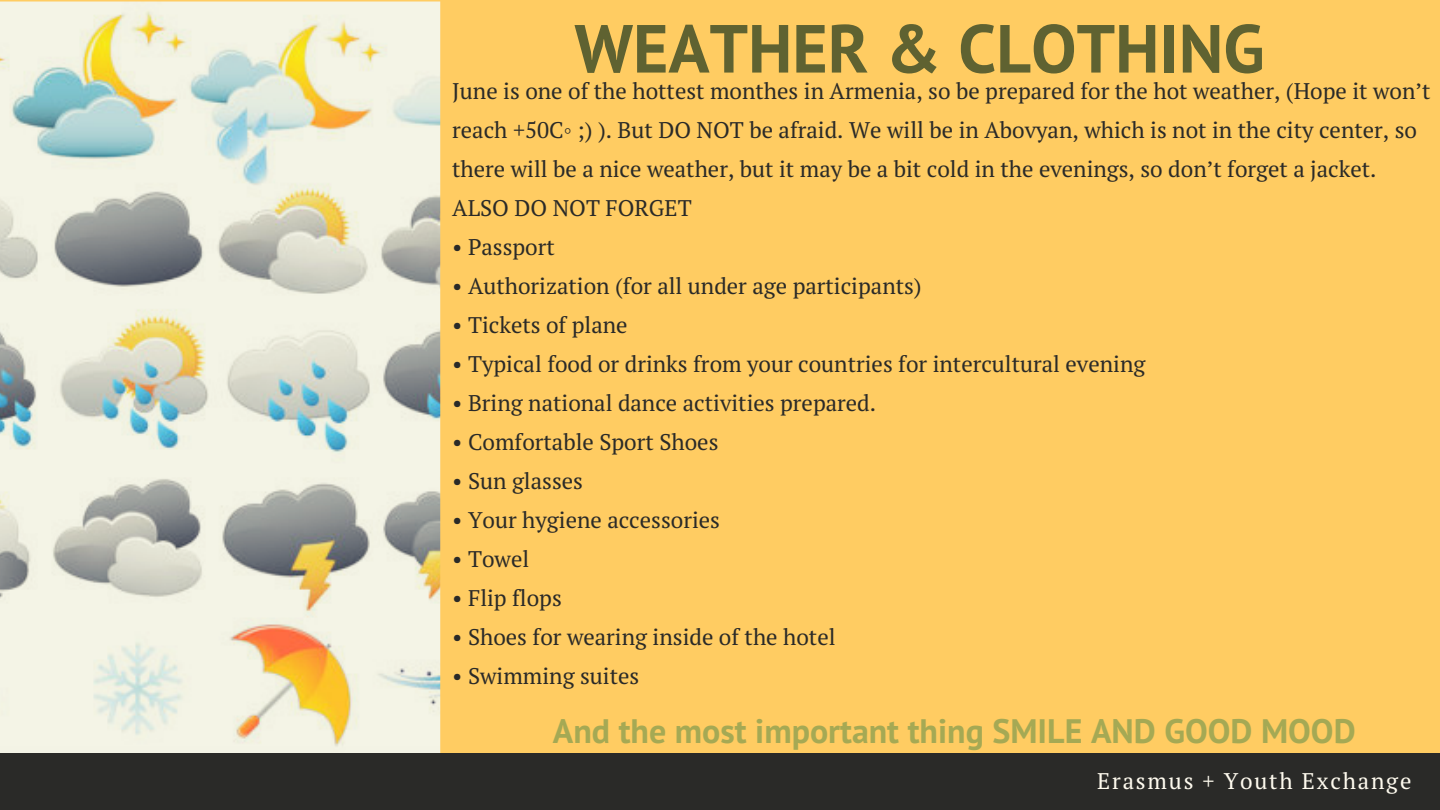
<style>
.page{position:relative;width:1440px;height:810px;background:#ffcc62}
.page>*{position:absolute;margin:0;border:0;box-sizing:border-box;transform-origin:0 0}
.t1{font:700 67.9px "PT Sans";color:#5f6231}
.t2{font:700 34px "PT Sans";color:#a5a954}
.t3{font:22.6px/39px "PT Serif";color:#2a2a28}
.t4{font:22.6px "PT Serif";letter-spacing:.08em;color:#fffbef}
.s1{font-family:"Liberation Sans"}
</style>
<div class="page">
<img style="left:0;top:2px;width:440px;height:751px">
<div style="left:0;top:753px;width:1440px;height:57px;background:#2a2a28"></div>
<h1 class="t1" style="left:574px;top:3px;width:692px">WEATHER &amp; CLOTHING</h1>
<p class="t3" style="left:452px;top:71px;width:980px">June is one of the hottest monthes in Armenia, so be prepared for the hot weather, (Hope it won’t reach +50C<span class="s1">◦</span> ;) ). But DO NOT be afraid. We will be in Abovyan, which is not in the city center, so there will be a nice weather, but it may be a bit cold in the evenings, so don’t forget a jacket.<br>ALSO DO NOT FORGET</p>
<p class="t3" style="left:452px;top:227px;width:104px">• Passport</p>
<p class="t3" style="left:452px;top:266px;width:471px">• Authorization (for all under age participants)</p>
<p class="t3" style="left:452px;top:305px;width:177px">• Tickets of plane</p>
<p class="t3" style="left:452px;top:344px;width:695px">• Typical food or drinks from your countries for intercultural evening</p>
<p class="t3" style="left:452px;top:383px;width:425px">• Bring national dance activities prepared.</p>
<p class="t3" style="left:452px;top:422px;width:268px">• Comfortable Sport Shoes</p>
<p class="t3" style="left:452px;top:461px;width:132px">• Sun glasses</p>
<p class="t3" style="left:452px;top:500px;width:269px">• Your hygiene accessories</p>
<p class="t3" style="left:452px;top:539px;width:78px">• Towel</p>
<p class="t3" style="left:452px;top:578px;width:111px">• Flip flops</p>
<p class="t3" style="left:452px;top:617px;width:385px">• Shoes for wearing inside of the hotel</p>
<p class="t3" style="left:452px;top:656px;width:189px">• Swimming suites</p>
<h2 class="t2" style="left:553px;top:708px;width:804px">And the most important thing SMILE AND GOOD MOOD</h2>
<p class="t4" style="left:1097px;top:765px;width:316px">Erasmus + Youth Exchange</p>
</div>
